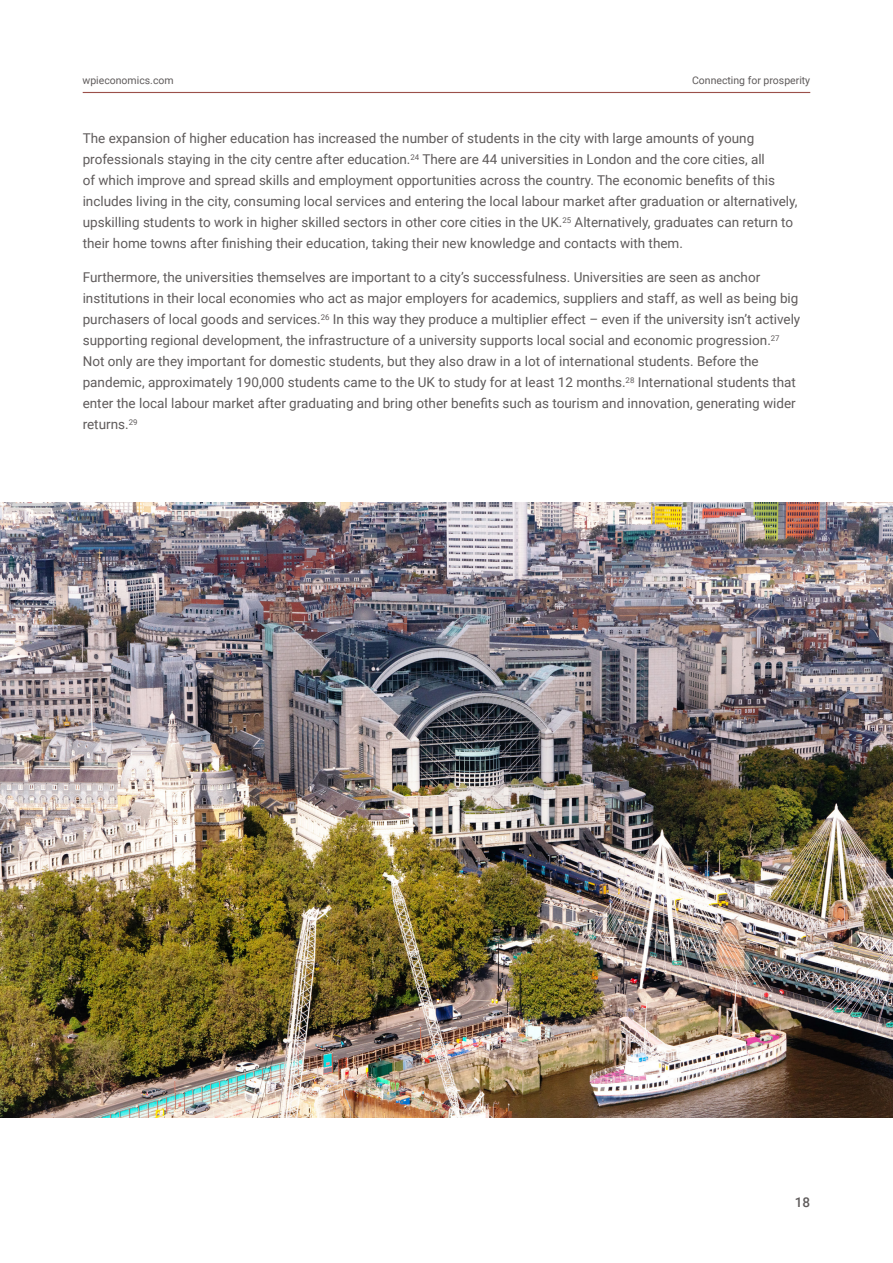
<style>
.page{position:relative;width:893px;height:1263px;background:#fff}
.page>*{position:absolute;margin:0;border:0;box-sizing:border-box;transform-origin:0 0}
._9_Body_Text_Left{font:13.5px/21px "Roboto";color:#5f5b5b}
.t1{font:500 13.5px "Roboto";color:#5f5b5b}
.t2{font:10.5px "Roboto";color:#5f5b5b}
</style>
<div class="page">
<hr style="left:83px;top:92px;width:727px;height:1px;background:#9b504a">
<img style="left:0;top:502px;width:893px;height:616px">
<p class="t2" style="left:82px;top:72px;width:93px">wpieconomics.com</p>
<p class="t2" style="left:692px;top:72px;width:120px">Connecting for prosperity</p>
<p class="_9_Body_Text_Left" style="left:83px;top:128px;width:716px">The expansion of higher education has increased the number of students in the city with large amounts of young professionals staying in the city centre after education.<sup>24</sup> There are 44 universities in London and the core cities, all<br>of which improve and spread skills and employment opportunities across the country. The economic benefits of this includes living in the city, consuming local services and entering the local labour market after graduation or alternatively, upskilling students to work in higher skilled sectors in other core cities in the UK.<sup>25</sup> Alternatively, graduates can return to their home towns after finishing their education, taking their new knowledge and contacts with them.</p>
<p class="_9_Body_Text_Left" style="left:83px;top:266px;width:719px">Furthermore, the universities themselves are important to a city’s successfulness. Universities are seen as anchor institutions in their local economies who act as major employers for academics, suppliers and staff, as well as being big purchasers of local goods and services.<sup>26</sup> In this way they produce a multiplier effect – even if the university isn’t actively supporting regional development, the infrastructure of a university supports local social and economic progression.<sup>27<br></sup>Not only are they important for domestic students, but they also draw in a lot of international students. Before the pandemic, approximately 190,000 students came to the UK to study for at least 12 months.<sup>28</sup> International students that enter the local labour market after graduating and bring other benefits such as tourism and innovation, generating wider returns.<sup>29</sup></p>
<p class="t1" style="left:795px;top:1192px;width:17px">18</p>
</div>
